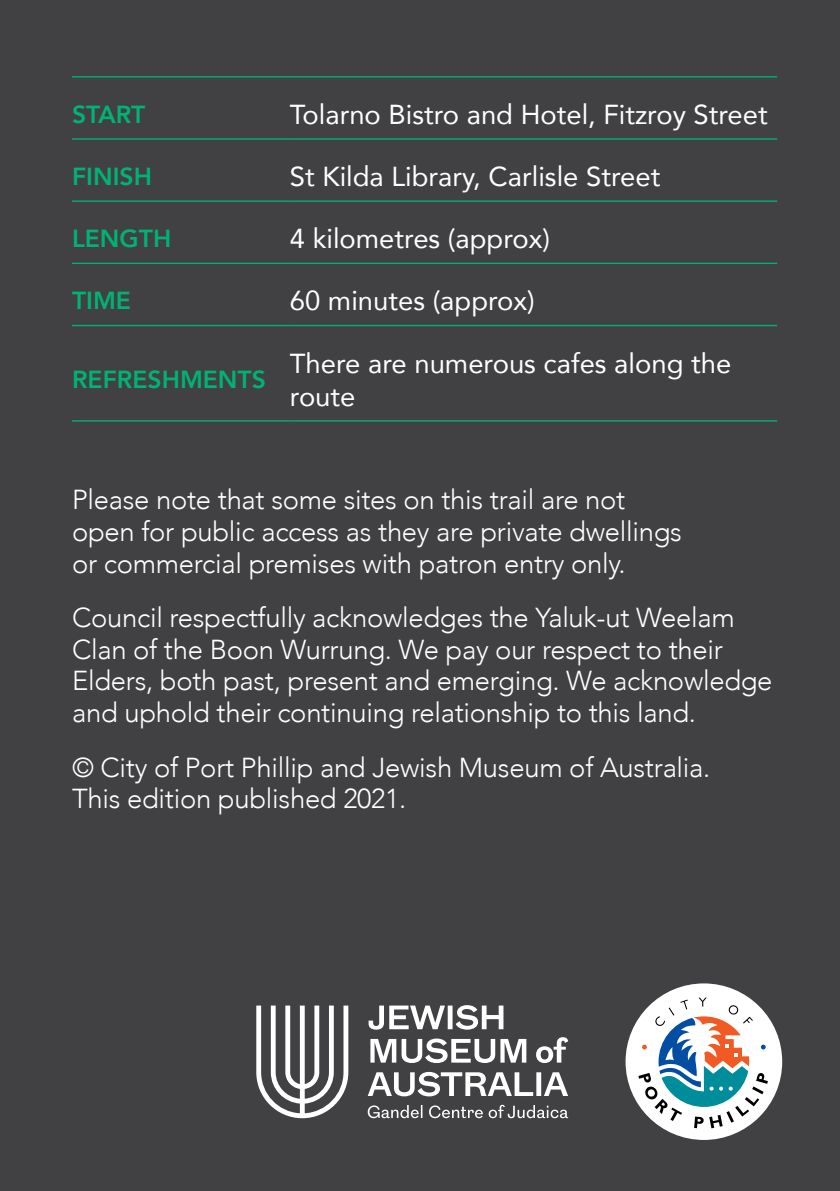
<style>
.page{position:relative;width:840px;height:1191px;background:#fff}
.page>*{position:absolute;margin:0;border:0;box-sizing:border-box;transform-origin:0 0}
.t1{font:300 27.4px/31.6px "Avenir";letter-spacing:-.01em;color:#fff}
.t2{font:27.4px/32.8px "Avenir";color:#fff}
.t3{font:800 24.6px "Avenir";color:#00b374}
</style>
<div class="page">
<div style="left:0;top:0;width:839px;height:1191px;background:#414042"></div>
<div style="left:625px;top:983px;width:156px;height:157px;background:#fff;border-radius:50%"></div>
<svg style="left:638px;top:997px;width:129px;height:131px"></svg>
<hr style="left:72px;top:76px;width:218px;height:1px;background:#00b374">
<hr style="left:290px;top:76px;width:486px;height:1px;background:#00b374">
<hr style="left:72px;top:138px;width:218px;height:2px;background:#00b374">
<hr style="left:290px;top:138px;width:486px;height:2px;background:#00b374">
<hr style="left:72px;top:200px;width:218px;height:2px;background:#00b374">
<hr style="left:290px;top:200px;width:486px;height:2px;background:#00b374">
<hr style="left:72px;top:263px;width:218px;height:1px;background:#00b374">
<hr style="left:290px;top:263px;width:486px;height:1px;background:#00b374">
<hr style="left:72px;top:325px;width:218px;height:1px;background:#00b374">
<hr style="left:290px;top:325px;width:486px;height:1px;background:#00b374">
<hr style="left:72px;top:420px;width:218px;height:1px;background:#00b374">
<hr style="left:290px;top:420px;width:486px;height:1px;background:#00b374">
<svg style="left:256px;top:1005px;width:312px;height:113px"></svg>
<p class="t3" style="left:72px;top:95px;width:75px">START</p>
<p class="t2" style="left:290px;top:97px;width:479px">Tolarno Bistro and Hotel, Fitzroy Street</p>
<p class="t3" style="left:72px;top:157px;width:81px">FINISH</p>
<p class="t2" style="left:290px;top:159px;width:372px">St Kilda Library, Carlisle Street</p>
<p class="t3" style="left:72px;top:219px;width:101px">LENGTH</p>
<p class="t2" style="left:290px;top:221px;width:262px">4 kilometres (approx)</p>
<p class="t3" style="left:72px;top:281px;width:60px">TIME</p>
<p class="t2" style="left:290px;top:284px;width:246px">60 minutes (approx)</p>
<p class="t3" style="left:72px;top:360px;width:195px">REFRESHMENTS</p>
<p class="t2" style="left:290px;top:346px;width:442px">There are numerous cafes along the route</p>
<p class="t1" style="left:72px;top:484px;width:611px">Please note that some sites on this trail are not open for public access as they are private dwellings or commercial premises with patron entry only.</p>
<p class="t1" style="left:72px;top:602px;width:701px">Council respectfully acknowledges the Yaluk-ut Weelam Clan of the Boon Wurrung. We pay our respect to their Elders, both past, present and emerging. We acknowledge and uphold their continuing relationship to this land.</p>
<p class="t1" style="left:72px;top:751px;width:639px">© City of Port Phillip and Jewish Museum of Australia.<br>This edition published 2021.</p>
</div>
